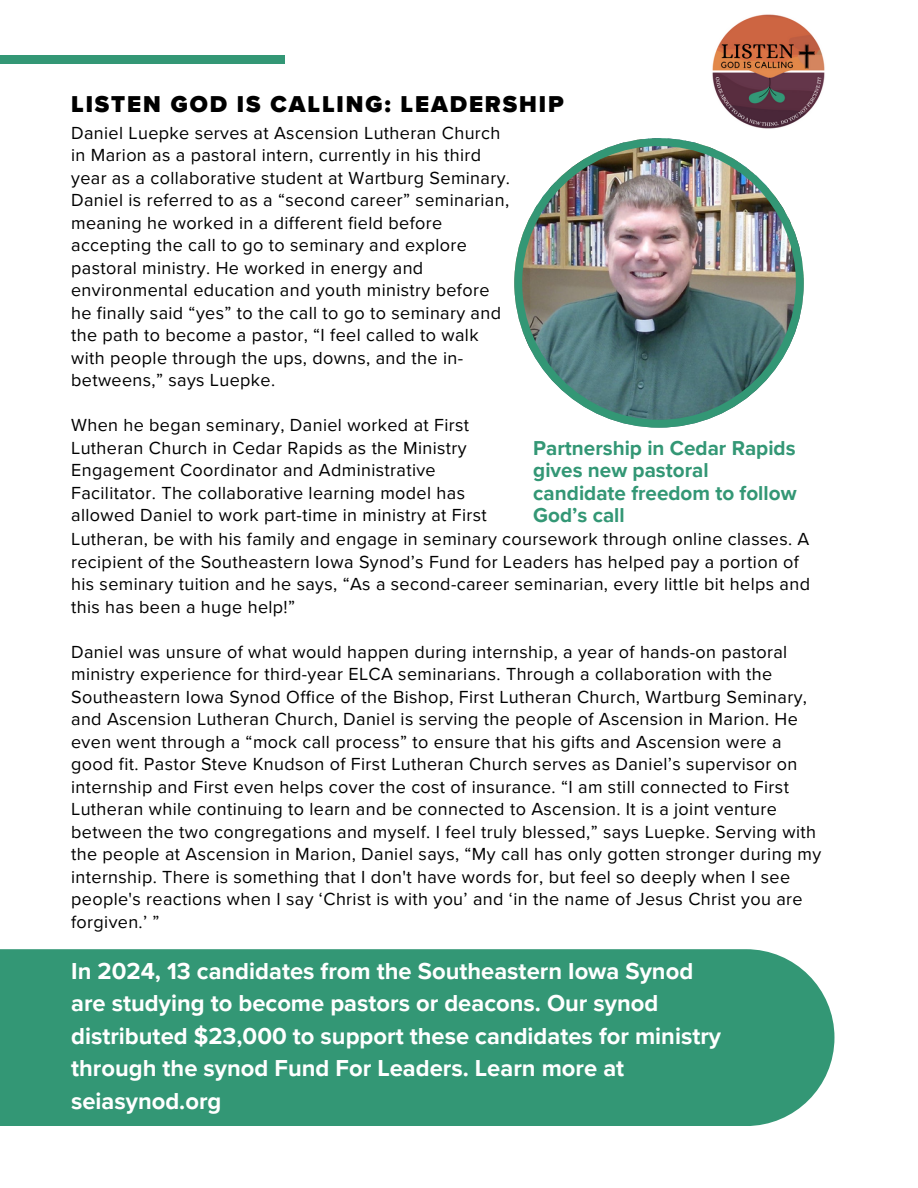
<style>
.page{position:relative;width:918px;height:1188px;background:#fff}
.page>*{position:absolute;margin:0;border:0;box-sizing:border-box;transform-origin:0 0}
.t1{font:700 23.7px/32.5px "Proxima Nova";color:#fff}
.t2{font:900 23.7px "Proxima Nova";letter-spacing:.08em;color:#000}
.t3{font:700 20.7px/22.5px "Proxima Nova";color:#339775}
.t4{font:18px/22.5px "Proxima Nova";letter-spacing:.02em;color:#000}
</style>
<div class="page">
<div style="left:0;top:56px;width:285px;height:8px;background:#339775"></div>
<img style="left:712px;top:14px;width:113px;height:115px">
<div style="left:0;top:949px;width:834px;height:177px;background:#339775"></div>
<img style="left:514px;top:138px;width:289px;height:289px">
<p class="t2" style="left:71px;top:90px;width:494px">LISTEN GOD IS CALLING: LEADERSHIP</p>
<p class="t4" style="left:71px;top:122px;width:440px">Daniel Luepke serves at Ascension Lutheran Church in Marion as a pastoral intern, currently in his third year as a collaborative student at Wartburg Seminary.<br>Daniel is referred to as a “second career” seminarian, meaning he worked in a different field before accepting the call to go to seminary and explore pastoral ministry. He worked in energy and environmental education and youth ministry before he finally said “yes” to the call to go to seminary and the path to become a pastor, “I feel called to walk with people through the ups, downs, and the in&shy;betweens,” says Luepke.</p>
<p class="t4" style="left:71px;top:414px;width:417px">When he began seminary, Daniel worked at First Lutheran Church in Cedar Rapids as the Ministry Engagement Coordinator and Administrative Facilitator. The collaborative learning model has allowed Daniel to work part-time in ministry at First</p>
<h3 class="t4" style="left:71px;top:528px;width:740px">Lutheran, be with his family and engage in seminary coursework through online classes. A recipient of the Southeastern Iowa Synod’s Fund for Leaders has helped pay a portion of his seminary tuition and he says, “As a second-career seminarian, every little bit helps and this has been a huge help!”</h3>
<p class="t4" style="left:71px;top:641px;width:752px">Daniel was unsure of what would happen during internship, a year of hands-on pastoral ministry experience for third-year ELCA seminarians. Through a collaboration with the Southeastern Iowa Synod Office of the Bishop, First Lutheran Church, Wartburg Seminary, and Ascension Lutheran Church, Daniel is serving the people of Ascension in Marion. He even went through a “mock call process” to ensure that his gifts and Ascension were a good fit. Pastor Steve Knudson of First Lutheran Church serves as Daniel’s supervisor on internship and First even helps cover the cost of insurance. “I am still connected to First Lutheran while continuing to learn and be connected to Ascension. It is a joint venture between the two congregations and myself. I feel truly blessed,” says Luepke. Serving with the people at Ascension in Marion, Daniel says, “My call has only gotten stronger during my internship. There is something that I don't have words for, but feel so deeply when I see people's reactions when I say ‘Christ is with you’ and ‘in the name of Jesus Christ you are forgiven.’ ”</p>
<p class="t3" style="left:533px;top:437px;width:265px">Partnership in Cedar Rapids gives new pastoral candidate freedom to follow<br>God’s call</p>
<h2 class="t1" style="left:71px;top:955px;width:651px">In 2024, 13 candidates from the Southeastern Iowa Synod are studying to become pastors or deacons. Our synod distributed $23,000 to support these candidates for ministry through the synod Fund For Leaders. Learn more at seiasynod.org</h2>
</div>
